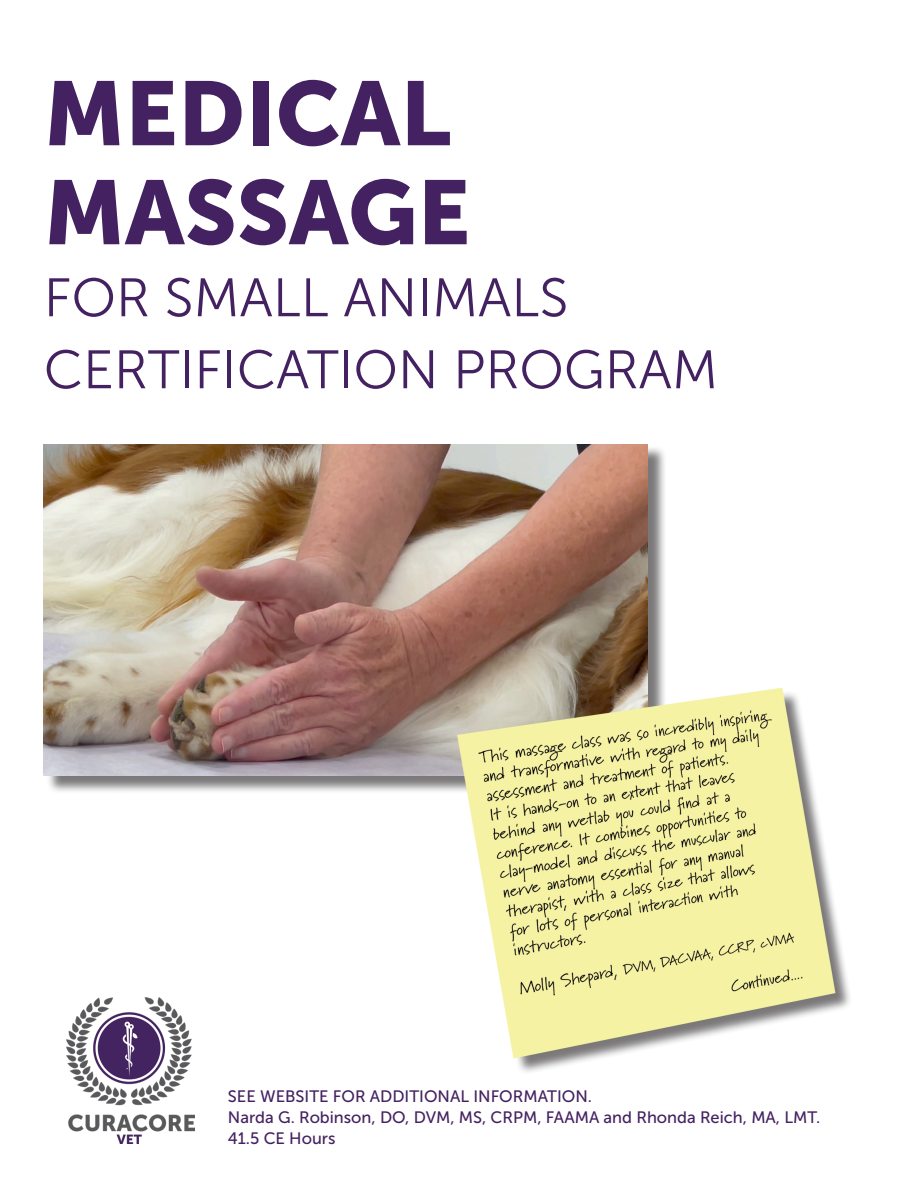
<style>
.page{position:relative;width:918px;height:1188px;background:#fff}
.page>*{position:absolute;margin:0;border:0;box-sizing:border-box;transform-origin:0 0}
.t1{font:90px "Museo Sans 900";color:#442261}
.t2{font:54px "Museo Sans 300";color:#442261}
.t3{font:16.5px "Museo Sans 500";color:#442261}
</style>
<div class="page">
<div style="left:46px;top:445px;width:621px;height:349px;background:#231f20;opacity:.6"></div>
<img style="left:44px;top:444px;width:604px;height:332px">
<img style="left:66px;top:997px;width:129px;height:147px">
<img style="left:430px;top:652px;width:420px;height:420px">
<p class="t1" style="left:44px;top:63px;width:409px">MEDICAL</p>
<p class="t1" style="left:44px;top:162px;width:428px">MASSAGE</p>
<p class="t2" style="left:44px;top:269px;width:526px">FOR SMALL ANIMALS</p>
<p class="t2" style="left:44px;top:341px;width:676px">CERTIFICATION PROGRAM</p>
<p class="t3" style="left:228px;top:1087px;width:366px">SEE WEBSITE FOR ADDITIONAL INFORMATION.</p>
<p class="t3" style="left:228px;top:1108px;width:594px">Narda G. Robinson, DO, DVM, MS, CRPM, FAAMA and Rhonda Reich, MA, LMT.</p>
<p class="t3" style="left:228px;top:1129px;width:109px">41.5 CE Hours</p>
</div>
